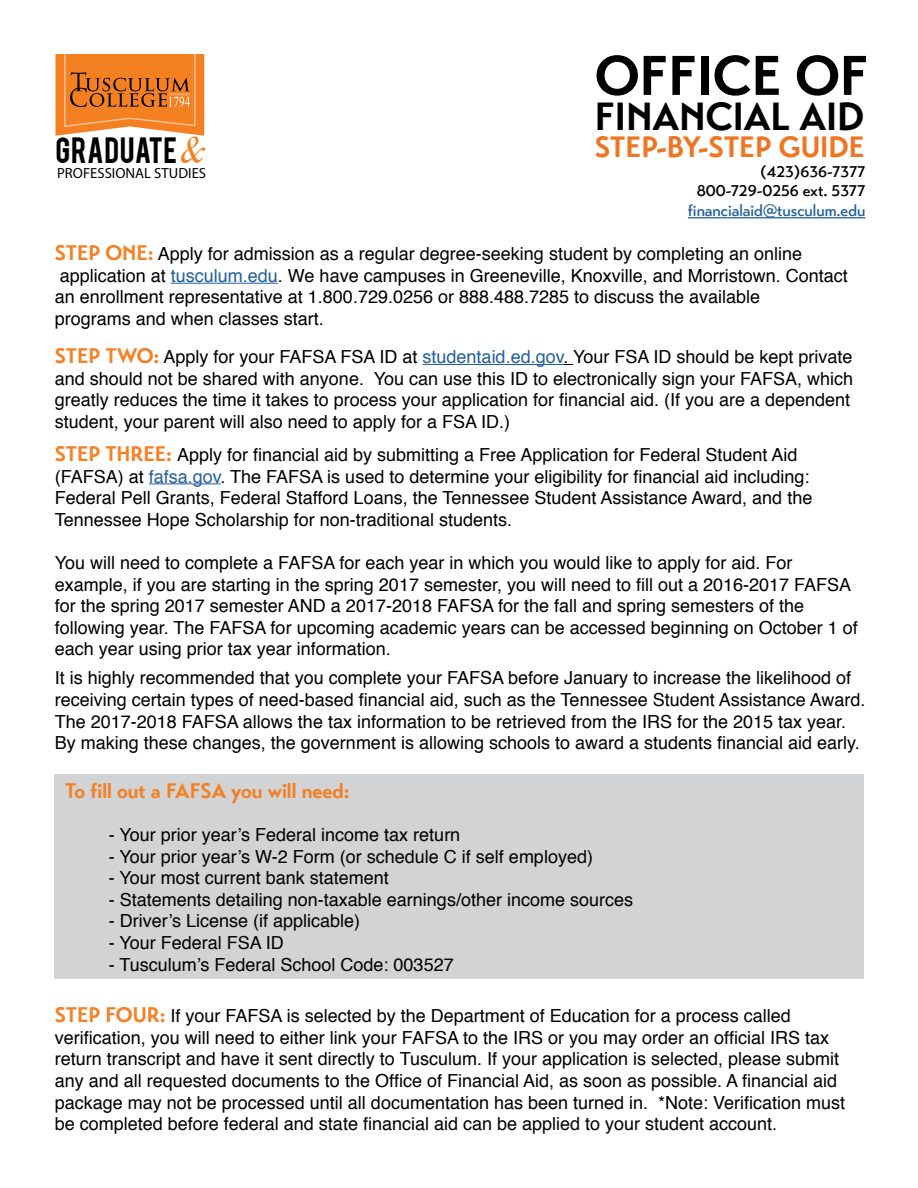
<style>
.page{position:relative;width:918px;height:1188px;background:#fff}
.page>*{position:absolute;margin:0;border:0;box-sizing:border-box;transform-origin:0 0}
.t1{font:700 55.5px "Transat";color:#000}
.t2{font:700 39px "Transat";color:#000}
.t3{font:35.25px "Monday";color:#f58022}
.t4{font:700 29.25px "Transat";color:#ee7623}
.t5{font:28.8px "Bebas";letter-spacing:.015em;color:#000}
.t6{font:700 21px "Transat";color:#f58025}
.t7{font:18px/21.6px "Helvetica";color:#000}
.t8{font:500 16.5px/19.8px "Transat";color:#000;text-align:right}
.t9{font:500 16.5px "Transat";color:#215e9e}
.t10{font:14.7px "Myriad Pro";color:#000}
.s1{font-family:"Transat";font-weight:700;font-size:21px;color:#f58025}
.s2{color:#215e9e}
</style>
<div class="page">
<hr style="left:688px;top:217px;width:178px;height:1px;background:#215e9e">
<svg style="left:55px;top:54px;width:149px;height:82px;background:#e68332"></svg>
<div style="left:55px;top:775px;width:809px;height:204px;background:#d1d3d4"></div>
<hr style="left:171px;top:283px;width:107px;height:1px;background:#215e9e">
<hr style="left:423px;top:364px;width:140px;height:1px;background:#215e9e">
<hr style="left:149px;top:483px;width:72px;height:1px;background:#215e9e">
<h3 class="t3" style="left:181px;top:130px;width:26px">&amp;</h3>
<h3 class="t5" style="left:56px;top:129px;width:123px">GRADUATE</h3>
<p class="t10" style="left:57px;top:164px;width:151px">PROFESSIONAL STUDIES</p>
<h1 class="t1" style="left:595px;top:42px;width:275px">OFFICE OF</h1>
<h2 class="t2" style="left:595px;top:93px;width:271px">FINANCIAL AID</h2>
<h3 class="t4" style="left:595px;top:129px;width:272px">STEP-BY-STEP GUIDE</h3>
<p class="t8" style="left:697px;top:161px;width:170px">(423)636-7377<br>800-729-0256 ext. 5377</p>
<p class="t9" style="left:688px;top:201px;width:179px">financialaid@tusculum.edu</p>
<p class="t7" style="left:55px;top:244px;width:795px"><span class="s1">STEP ONE:</span> Apply for admission as a regular degree-seeking student by completing an online application at <span class="s2">tusculum.edu</span>. We have campuses in Greeneville, Knoxville, and Morristown. Contact an enrollment representative at 1.800.729.0256 or 888.488.7285 to discuss the available<br>programs and when classes start.</p>
<p class="t7" style="left:55px;top:347px;width:800px"><span class="s1">STEP TWO:</span> Apply for your FAFSA FSA ID at <span class="s2">studentaid.ed.gov</span>. Your FSA ID should be kept private and should not be shared with anyone. You can use this ID to electronically sign your FAFSA, which greatly reduces the time it takes to process your application for financial aid. (If you are a dependent student, your parent will also need to apply for a FSA ID.)</p>
<p class="t7" style="left:55px;top:444px;width:759px"><span class="s1">STEP THREE:</span> Apply for financial aid by submitting a Free Application for Federal Student Aid (FAFSA) at <span class="s2">fafsa.gov</span>. The FAFSA is used to determine your eligibility for financial aid including:<br>Federal Pell Grants, Federal Stafford Loans, the Tennessee Student Assistance Award, and the Tennessee Hope Scholarship for non-traditional students.</p>
<p class="t7" style="left:55px;top:552px;width:805px">You will need to complete a FAFSA for each year in which you would like to apply for aid. For example, if you are starting in the spring 2017 semester, you will need to fill out a 2016-2017 FAFSA for the spring 2017 semester AND a 2017-2018 FAFSA for the fall and spring semesters of the following year. The FAFSA for upcoming academic years can be accessed beginning on October 1 of each year using prior tax year information.</p>
<p class="t7" style="left:55px;top:668px;width:812px">It is highly recommended that you complete your FAFSA before January to increase the likelihood of receiving certain types of need-based financial aid, such as the Tennessee Student Assistance Award.<br>The 2017-2018 FAFSA allows the tax information to be retrieved from the IRS for the 2015 tax year.<br>By making these changes, the government is allowing schools to award a students financial aid early.</p>
<p class="t6" style="left:65px;top:778px;width:286px">To fill out a FAFSA you will need:</p>
<p class="t7" style="left:109px;top:824px;width:353px">- Your prior year’s Federal income tax return</p>
<p class="t7" style="left:109px;top:846px;width:486px">- Your prior year’s W-2 Form (or schedule C if self employed)</p>
<p class="t7" style="left:109px;top:868px;width:282px">- Your most current bank statement</p>
<p class="t7" style="left:109px;top:889px;width:526px">- Statements detailing non-taxable earnings/other income sources</p>
<p class="t7" style="left:109px;top:911px;width:253px">- Driver’s License (if applicable)</p>
<p class="t7" style="left:109px;top:932px;width:177px">- Your Federal FSA ID</p>
<p class="t7" style="left:109px;top:954px;width:346px">- Tusculum’s Federal School Code: 003527</p>
<p class="t7" style="left:55px;top:1006px;width:792px"><span class="s1">STEP FOUR:</span> If your FAFSA is selected by the Department of Education for a process called verification, you will need to either link your FAFSA to the IRS or you may order an official IRS tax return transcript and have it sent directly to Tusculum. If your application is selected, please submit any and all requested documents to the Office of Financial Aid, as soon as possible. A financial aid package may not be processed until all documentation has been turned in. *Note: Verification must be completed before federal and state financial aid can be applied to your student account.</p>
</div>
